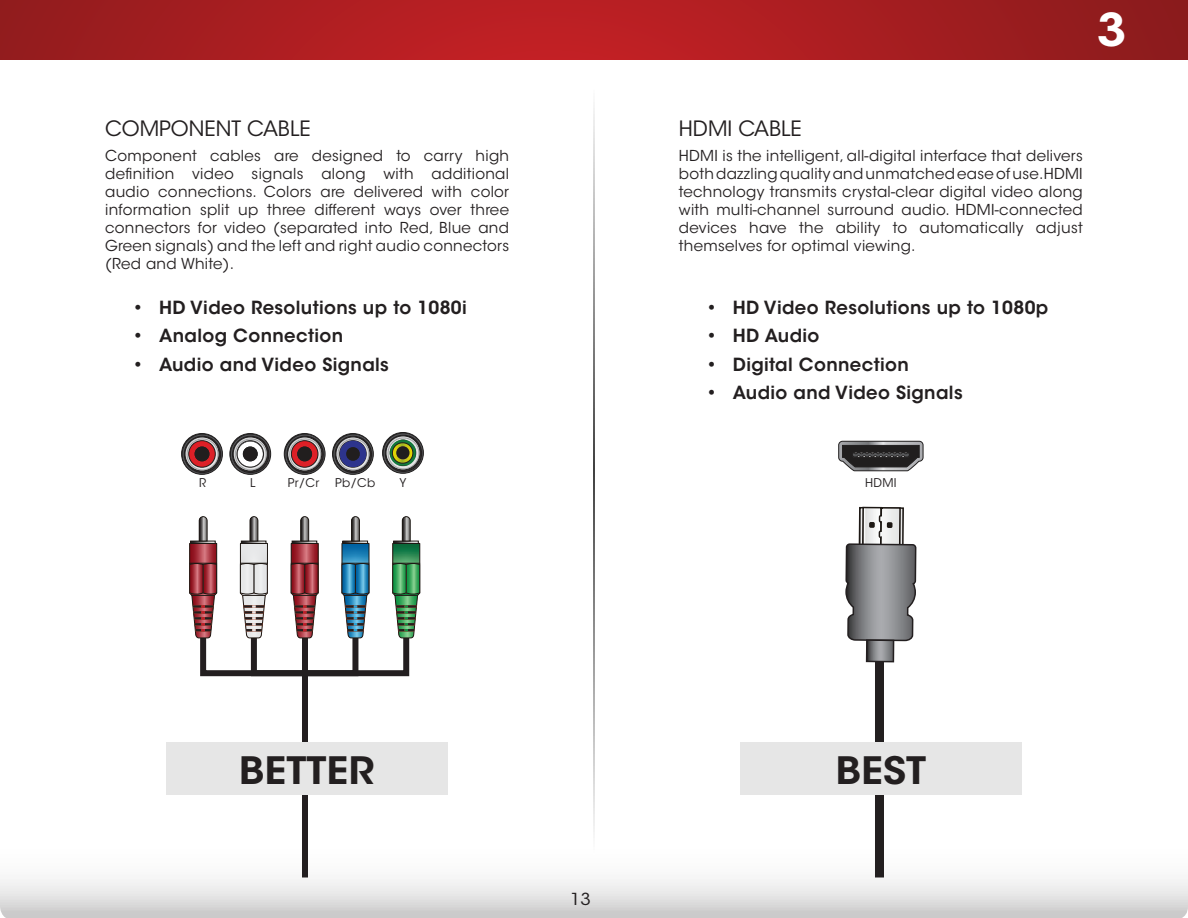
<style>
.page{position:relative;width:1188px;height:918px;background:#fff}
.page>*{position:absolute;margin:0;border:0;box-sizing:border-box;transform-origin:0 0}
.t1{font:600 45px "ITC Avant Garde Std";color:#fff;scale:1.1 1}
.t2{font:600 37.5px "ITC Avant Garde Std";color:#231f20;scale:1.1 1}
.t3{font:21px "ITC Avant Garde Std";color:#231f20}
.t4{font:600 18px "ITC Avant Garde Std";letter-spacing:.02em;color:#231f20}
.t5{font:16.5px "ITC Avant Garde Std";color:#231f20;scale:1.1 1}
.t6{font:15px/18px "ITC Avant Garde Std";letter-spacing:.02em;color:#231f20;text-align:justify}
.t7{font:12px "ITC Avant Garde Std";letter-spacing:.02em;color:#231f20}
</style>
<div class="page">
<svg style="left:0;top:543px;width:1188px;height:375px"></svg>
<svg style="left:0;top:0;width:1188px;height:59px;background:#a81d20"></svg>
<div style="left:875px;top:603px;width:9px;height:275px;background:#231f20"></div>
<svg style="left:845px;top:506px;width:72px;height:162px"></svg>
<svg style="left:868px;top:641px;width:24px;height:19px"></svg>
<div style="left:866px;top:639px;width:28px;height:23px;border:1px solid #231f20"></div>
<div style="left:302px;top:609px;width:6px;height:269px;background:#231f20"></div>
<div style="left:200px;top:589px;width:209px;height:87px;border:6px solid #231f20"></div>
<div style="left:251px;top:589px;width:107px;height:87px;border:6px solid #231f20"></div>
<svg style="left:392px;top:516px;width:28px;height:123px"></svg>
<svg style="left:290px;top:516px;width:29px;height:123px"></svg>
<svg style="left:240px;top:516px;width:28px;height:123px"></svg>
<svg style="left:189px;top:516px;width:28px;height:123px"></svg>
<svg style="left:341px;top:516px;width:29px;height:123px"></svg>
<div style="left:166px;top:743px;width:281px;height:52px;background:#e6e6e6"></div>
<svg style="left:284px;top:433px;width:42px;height:42px"></svg>
<div style="left:298px;top:447px;width:14px;height:14px;background:#211e1e;border-radius:50%"></div>
<div style="left:298px;top:447px;width:14px;height:14px;border:1px solid #201e1e;border-radius:50%"></div>
<svg style="left:229px;top:433px;width:42px;height:42px"></svg>
<div style="left:243px;top:447px;width:14px;height:14px;background:#211e1e;border-radius:50%"></div>
<div style="left:243px;top:447px;width:14px;height:14px;border:1px solid #201e1e;border-radius:50%"></div>
<svg style="left:181px;top:433px;width:42px;height:42px"></svg>
<div style="left:195px;top:447px;width:14px;height:14px;background:#211e1e;border-radius:50%"></div>
<div style="left:195px;top:447px;width:14px;height:14px;border:1px solid #201e1e;border-radius:50%"></div>
<svg style="left:382px;top:432px;width:42px;height:42px"></svg>
<div style="left:396px;top:446px;width:14px;height:13px;background:#211e1e;border-radius:50%"></div>
<svg style="left:332px;top:433px;width:42px;height:42px"></svg>
<svg style="left:838px;top:440px;width:86px;height:32px;background:#5d5c5d"></svg>
<div style="left:740px;top:743px;width:282px;height:52px;background:#e6e6e6"></div>
<hr style="left:593px;top:90px;width:2px;height:765px;background:#fff">
<h3 class="t3" style="left:105px;top:116px;width:207px">COMPONENT CABLE</h3>
<p class="t6" style="left:105px;top:147px;width:405px">Component cables are designed to carry high definition video signals along with additional audio connections. Colors are delivered with color information split up three different ways over three connectors for video (separated into Red, Blue and Green signals) and the left and right audio connectors (Red and White).</p>
<p class="t4" style="left:132px;top:296px;width:336px">• HD Video Resolutions up to 1080i</p>
<p class="t4" style="left:132px;top:325px;width:212px">• Analog Connection</p>
<p class="t4" style="left:132px;top:353px;width:258px">• Audio and Video Signals</p>
<h1 class="t1" style="left:1097px;top:1px;width:29px">3</h1>
<h3 class="t3" style="left:679px;top:116px;width:124px">HDMI CABLE</h3>
<p class="t6" style="left:679px;top:147px;width:405px">HDMI is the intelligent, all-digital interface that delivers both dazzling quality and unmatched ease of use. HDMI technology transmits crystal-clear digital video along with multi-channel surround audio. HDMI-connected devices have the ability to automatically adjust themselves for optimal viewing.</p>
<p class="t4" style="left:706px;top:296px;width:344px">• HD Video Resolutions up to 1080p</p>
<p class="t4" style="left:706px;top:325px;width:115px">• HD Audio</p>
<p class="t4" style="left:706px;top:353px;width:204px">• Digital Connection</p>
<p class="t4" style="left:706px;top:381px;width:258px">• Audio and Video Signals</p>
<p class="t7" style="left:199px;top:476px;width:9px">R</p>
<p class="t7" style="left:250px;top:476px;width:7px">L</p>
<p class="t7" style="left:288px;top:476px;width:33px">Pr/Cr</p>
<p class="t7" style="left:335px;top:476px;width:42px">Pb/Cb</p>
<p class="t7" style="left:400px;top:476px;width:9px">Y</p>
<p class="t7" style="left:865px;top:476px;width:33px">HDMI</p>
<h2 class="t2" style="left:239px;top:746px;width:101px">BETTER</h2>
<p class="t5" style="left:570px;top:889px;width:21px">13</p>
<h2 class="t2" style="left:836px;top:746px;width:84px">BEST</h2>
</div>
